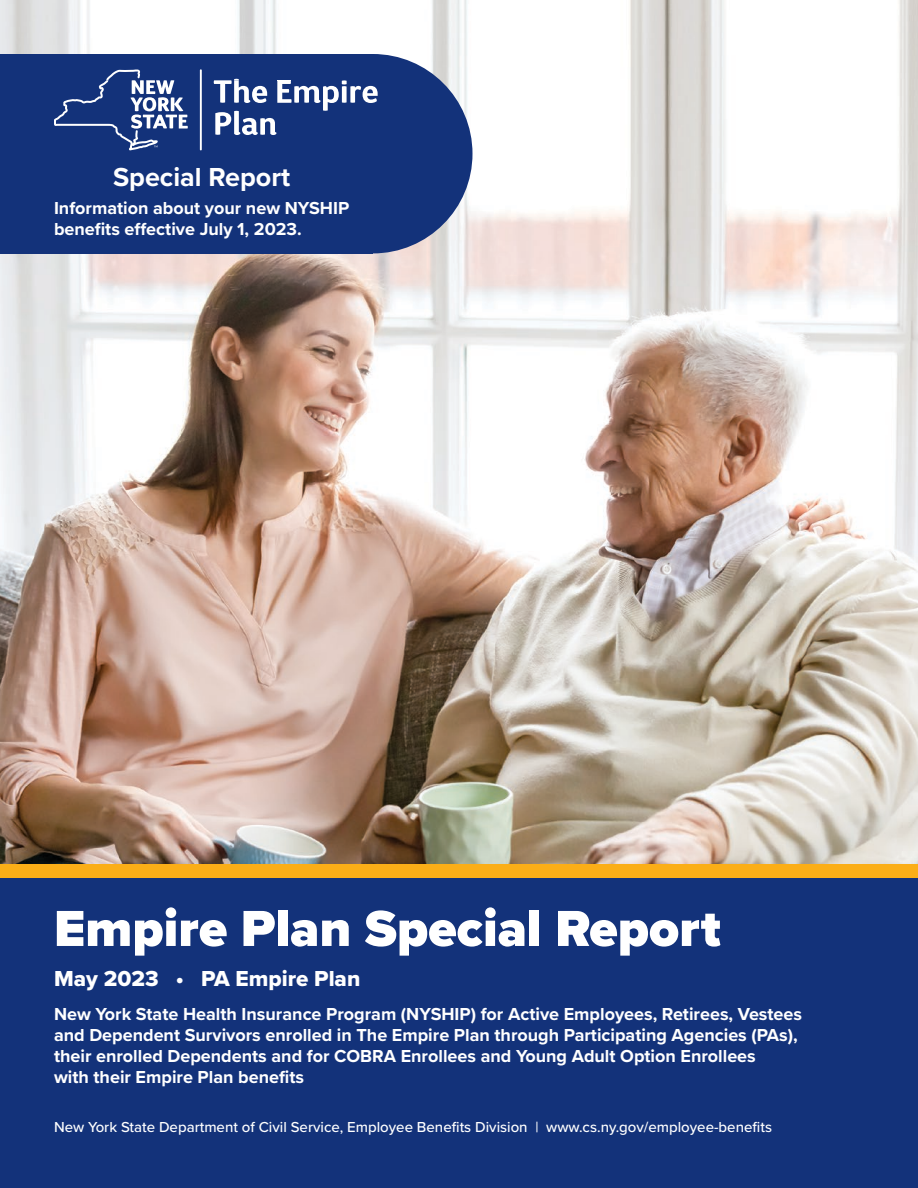
<style>
.page{position:relative;width:918px;height:1188px;background:#fff}
.page>*{position:absolute;margin:0;border:0;box-sizing:border-box;transform-origin:0 0}
._2023_Special_EPR_Ti{font:900 52.5px "Proxima Nova";color:#fff}
._2023_Special_EPR_Sp{font:700 27px "Proxima Nova";color:#fff}
._2023_Special_EPR_Da{font:22.5px "Proxima Nova Extrabld";color:#fff}
._2023_Special_EPR_Gr{font:700 18px/21px "Proxima Nova";color:#fff}
._2023_Special_EPR_Sp-2{font:700 18px/21px "Proxima Nova";color:#fff}
._2023_Special_EPR_FC{font:500 15px "Proxima Nova";color:#fff}
</style>
<div class="page">
<img style="left:0;top:0;width:918px;height:864px">
<div style="left:0;top:878px;width:918px;height:310px;background:#13327a"></div>
<div style="left:0;top:864px;width:918px;height:14px;background:#fbae17"></div>
<div style="left:273px;top:54px;width:199px;height:199px;background:#13327a;border-radius:50%"></div>
<div style="left:0;top:54px;width:373px;height:199px;background:#13327a"></div>
<svg style="left:214px;top:79px;width:164px;height:56px"></svg>
<hr style="left:200px;top:69px;width:2px;height:81px;background:#fff">
<svg style="left:54px;top:69px;width:134px;height:82px"></svg>
<p class="_2023_Special_EPR_Sp" style="left:113px;top:157px;width:179px">Special Report</p>
<p class="_2023_Special_EPR_Sp-2" style="left:54px;top:197px;width:297px">Information about your new NYSHIP benefits effective July 1, 2023.</p>
<p class="_2023_Special_EPR_Ti" style="left:54px;top:889px;width:668px">Empire Plan Special Report</p>
<p class="_2023_Special_EPR_Da" style="left:54px;top:961px;width:308px">May 2023 • PA Empire Plan</p>
<p class="_2023_Special_EPR_Gr" style="left:54px;top:1003px;width:750px">New York State Health Insurance Program (NYSHIP) for Active Employees, Retirees, Vestees and Dependent Survivors enrolled in The Empire Plan through Participating Agencies (PAs), their enrolled Dependents and for COBRA Enrollees and Young Adult Option Enrollees<br>with their Empire Plan benefits</p>
<p class="_2023_Special_EPR_FC" style="left:54px;top:1116px;width:720px">New York State Department of Civil Service, Employee Benefits Division | www.cs.ny.gov/employee-benefits</p>
</div>
